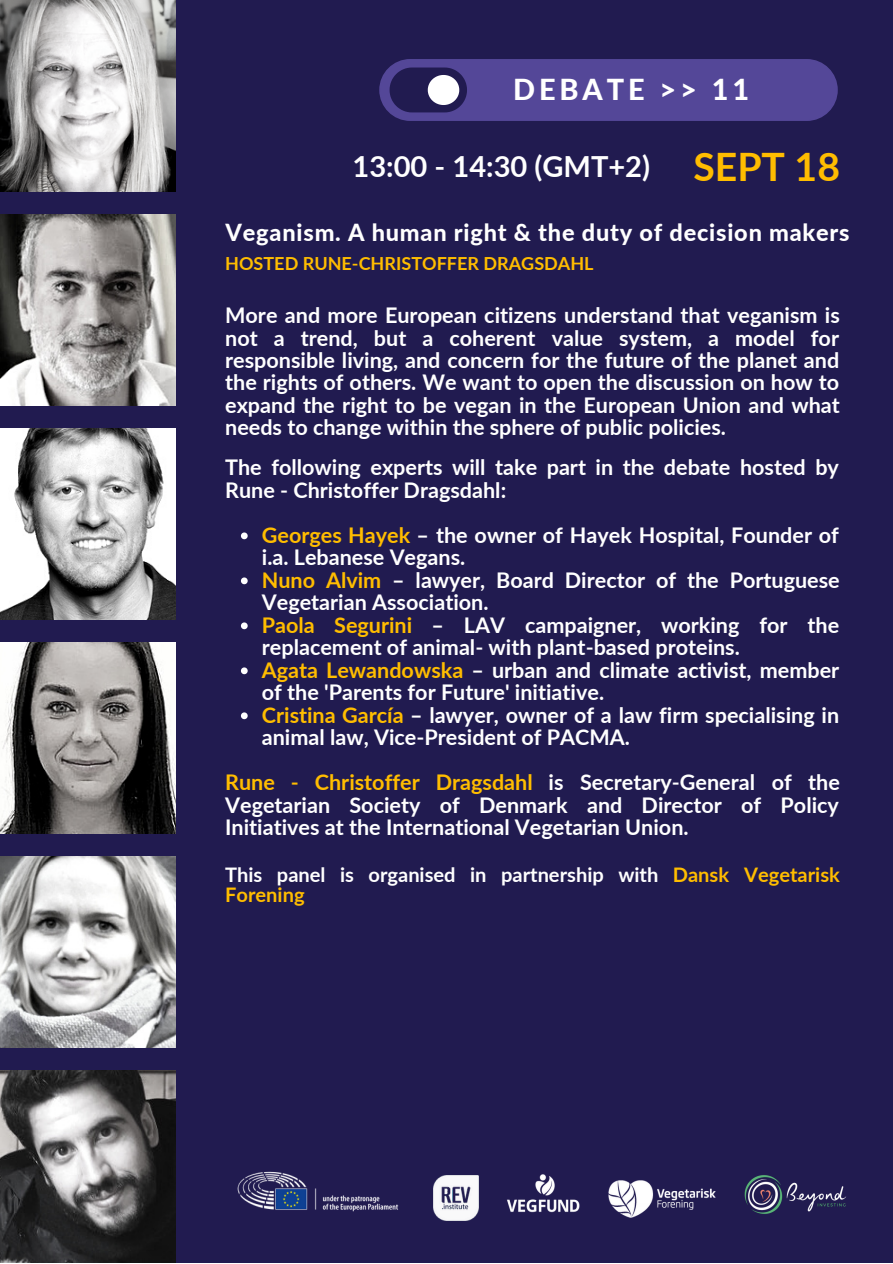
<style>
.page{position:relative;width:893px;height:1264px;background:#fff}
.page>*{position:absolute;margin:0;border:0;box-sizing:border-box;transform-origin:0 0}
.t1{font:700 29.1px "Lato";color:#fff}
.t2{font:800 28.95px "Lato";letter-spacing:.135em;color:#fff}
.t3{font:800 23.55px "Lato";letter-spacing:.035em;color:#fff}
.t4{font:700 21.6px/22.5px "Lato";color:#fff;text-align:justify}
.t5{font:700 20.1px/20.2px "Lato";color:#fff}
.t6{font:700 18px "Lato";color:#ffbd00}
.s1{font-size:39.15px;color:#ffbd00}
.s2{color:#ffbd00}
</style>
<div class="page">
<div style="left:0;top:0;width:892px;height:1262px;background:#211b50"></div>
<svg style="left:379px;top:59px;width:458px;height:62px;background:#524692"></svg>
<svg style="left:241px;top:532px;width:7px;height:7px"></svg>
<svg style="left:241px;top:577px;width:7px;height:7px"></svg>
<svg style="left:241px;top:622px;width:7px;height:7px"></svg>
<svg style="left:241px;top:667px;width:7px;height:7px"></svg>
<svg style="left:241px;top:712px;width:7px;height:7px"></svg>
<img style="left:744px;top:1175px;width:102px;height:39px">
<img style="left:433px;top:1175px;width:45px;height:45px">
<img style="left:507px;top:1174px;width:73px;height:39px">
<img style="left:237px;top:1171px;width:162px;height:41px">
<img style="left:0;top:214px;width:175px;height:191px">
<img style="left:0;top:0;width:175px;height:191px">
<img style="left:0;top:428px;width:176px;height:191px">
<img style="left:0;top:642px;width:176px;height:191px">
<img style="left:0;top:1070px;width:176px;height:192px">
<img style="left:0;top:856px;width:175px;height:191px">
<img style="left:608px;top:1180px;width:108px;height:38px">
<h2 class="t2" style="left:513px;top:71px;width:237px">DEBATE &gt;&gt; 11</h2>
<h1 class="t1" style="left:352px;top:149px;width:489px">13:00 - 14:30 (GMT+2) <span class="s1">SEPT 18</span></h1>
<p class="t3" style="left:225px;top:218px;width:625px">Veganism. A human right &amp; the duty of decision makers</p>
<p class="t6" style="left:225px;top:252px;width:370px">HOSTED RUNE-CHRISTOFFER DRAGSDAHL</p>
<p class="t4" style="left:225px;top:303px;width:616px">More and more European citizens understand that veganism is not a trend, but a coherent value system, a model for responsible living, and concern for the future of the planet and the rights of others. We want to open the discussion on how to expand the right to be vegan in the European Union and what needs to change within the sphere of public policies.</p>
<p class="t4" style="left:225px;top:455px;width:615px">The following experts will take part in the debate hosted by<br>Rune - Christoffer Dragsdahl:</p>
<p class="t4" style="left:262px;top:523px;width:579px;text-align:left"><span class="s2">Georges Hayek</span> – the owner of Hayek Hospital, Founder of i.a. Lebanese Vegans.<br><span class="s2">Nuno Alvim</span> – lawyer, Board Director of the Portuguese Vegetarian Association.<br><span class="s2">Paola Segurini</span> – LAV campaigner, working for the replacement of animal- with plant-based proteins.<br><span class="s2">Agata Lewandowska</span> – urban and climate activist, member of the 'Parents for Future' initiative.<br><span class="s2">Cristina García</span> – lawyer, owner of a law firm specialising in animal law, Vice-President of PACMA.</p>
<p class="t4" style="left:225px;top:770px;width:616px"><span class="s2">Rune - Christoffer Dragsdahl</span> is Secretary-General of the Vegetarian Society of Denmark and Director of Policy Initiatives at the International Vegetarian Union.</p>
<p class="t5" style="left:225px;top:863px;width:616px">This panel is organised in partnership with <span class="s2">Dansk Vegetarisk<br>Forening</span></p>
</div>
